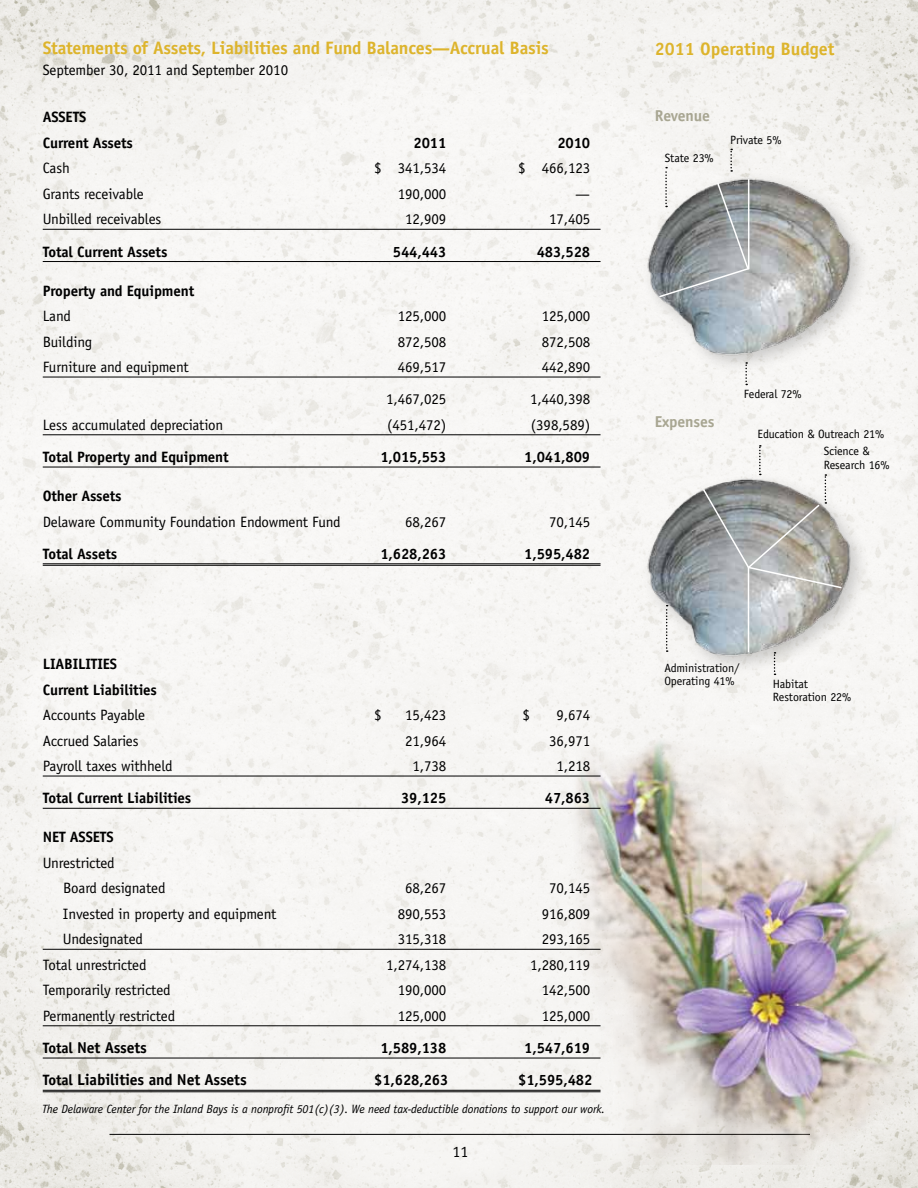
<style>
.page{position:relative;width:918px;height:1188px;background:#fff}
.page>*{position:absolute;margin:0;border:0;box-sizing:border-box;transform-origin:0 0}
.t1{font:700 18px "Officina Sans Std";letter-spacing:-.01em;color:#ddb42c}
.t2{font:700 15.75px "Officina Sans Std";letter-spacing:-.01em;color:#000}
.t3{font:700 15.75px "Officina Sans Std";letter-spacing:-.01em;color:#a8a692}
.t4{font:15.75px "Officina Sans Std";color:#000}
.t5{font:15px/25.5px "Officina Sans Std";letter-spacing:-.01em;color:#000}
.t6{font:700 15px/25.5px "Officina Sans Std";letter-spacing:-.01em;color:#000}
.t7{font:12px/13.5px "Officina Sans Std";letter-spacing:-.01em;color:#000}
.t8{font:italic 12px "Officina Sans Std";letter-spacing:-.01em;color:#000}
.s1{font-size:15px}
</style>
<div class="page">
<img style="left:0;top:0;width:918px;height:1188px">
<hr style="left:110px;top:1134px;width:700px;height:1px;background:#000">
<svg style="left:745px;top:375px;width:2px;height:10px"></svg>
<div style="left:641px;top:171px;width:230px;height:204px;background:#f6f5f3"></div>
<img style="left:640px;top:169px;width:216px;height:197px">
<svg style="left:658px;top:149px;width:93px;height:150px"></svg>
<div style="left:641px;top:471px;width:230px;height:205px;background:#000;opacity:.2"></div>
<img style="left:640px;top:470px;width:216px;height:191px">
<svg style="left:774px;top:652px;width:2px;height:9px"></svg>
<svg style="left:666px;top:605px;width:2px;height:47px"></svg>
<hr style="left:748px;top:567px;width:1px;height:85px;background:#fff">
<svg style="left:701px;top:445px;width:142px;height:144px"></svg>
<img style="left:512px;top:661px;width:406px;height:504px">
<hr style="left:43px;top:229px;width:558px;height:1px;background:#000">
<hr style="left:43px;top:261px;width:558px;height:1px;background:#000">
<hr style="left:43px;top:377px;width:558px;height:1px;background:#000">
<hr style="left:43px;top:434px;width:558px;height:1px;background:#000">
<hr style="left:43px;top:467px;width:558px;height:1px;background:#000">
<hr style="left:43px;top:563px;width:558px;height:1px;background:#000">
<hr style="left:43px;top:565px;width:558px;height:1px;background:#000">
<hr style="left:43px;top:776px;width:558px;height:1px;background:#000">
<hr style="left:43px;top:808px;width:558px;height:1px;background:#000">
<hr style="left:43px;top:949px;width:558px;height:1px;background:#000">
<hr style="left:43px;top:1025px;width:558px;height:1px;background:#000">
<hr style="left:43px;top:1058px;width:558px;height:1px;background:#000">
<hr style="left:43px;top:1090px;width:558px;height:1px;background:#000">
<hr style="left:43px;top:1091px;width:558px;height:1px;background:#000">
<p class="t1" style="left:43px;top:36px;width:508px">Statements of Assets, Liabilities and Fund Balances—Accrual Basis</p>
<p class="t5" style="left:43px;top:57px;width:247px">September 30, 2011 and September 2010</p>
<p class="t6" style="left:43px;top:104px;width:92px">Assets<br>Current Assets</p>
<p class="t6" style="left:413px;top:130px;width:34px">2011</p>
<p class="t6" style="left:557px;top:130px;width:34px">2010</p>
<p class="t5" style="left:43px;top:156px;width:29px">Cash</p>
<p class="t5" style="left:374px;top:156px;width:74px">$ 341,534</p>
<p class="t5" style="left:518px;top:156px;width:74px">$ 466,123</p>
<p class="t5" style="left:43px;top:181px;width:102px">Grants receivable</p>
<p class="t5" style="left:398px;top:181px;width:50px">190,000</p>
<p class="t5" style="left:575px;top:181px;width:16px">—</p>
<p class="t5" style="left:43px;top:207px;width:120px">Unbilled receivables</p>
<p class="t5" style="left:405px;top:207px;width:43px">12,909</p>
<p class="t5" style="left:549px;top:207px;width:43px">17,405</p>
<p class="t6" style="left:43px;top:239px;width:126px">Total Current Assets</p>
<p class="t6" style="left:393px;top:239px;width:55px">544,443</p>
<p class="t6" style="left:537px;top:239px;width:55px">483,528</p>
<p class="t6" style="left:43px;top:278px;width:153px">Property and Equipment</p>
<p class="t5" style="left:43px;top:303px;width:30px">Land</p>
<p class="t5" style="left:398px;top:303px;width:50px">125,000</p>
<p class="t5" style="left:542px;top:303px;width:50px">125,000</p>
<p class="t5" style="left:43px;top:329px;width:51px">Building</p>
<p class="t5" style="left:398px;top:329px;width:50px">872,508</p>
<p class="t5" style="left:542px;top:329px;width:50px">872,508</p>
<p class="t5" style="left:43px;top:354px;width:147px">Furniture and equipment</p>
<p class="t5" style="left:398px;top:354px;width:50px">469,517</p>
<p class="t5" style="left:542px;top:354px;width:50px">442,890</p>
<p class="t5" style="left:386px;top:387px;width:62px">1,467,025</p>
<p class="t5" style="left:530px;top:387px;width:62px">1,440,398</p>
<p class="t5" style="left:43px;top:412px;width:182px">Less accumulated depreciation</p>
<p class="t5" style="left:387px;top:412px;width:61px">(451,472)</p>
<p class="t5" style="left:531px;top:412px;width:61px">(398,589)</p>
<p class="t6" style="left:43px;top:444px;width:187px">Total Property and Equipment</p>
<p class="t6" style="left:380px;top:444px;width:68px">1,015,553</p>
<p class="t6" style="left:524px;top:444px;width:68px">1,041,809</p>
<p class="t6" style="left:43px;top:483px;width:80px">Other Assets</p>
<p class="t5" style="left:43px;top:509px;width:299px">Delaware Community Foundation Endowment Fund</p>
<p class="t5" style="left:405px;top:509px;width:43px">68,267</p>
<p class="t5" style="left:549px;top:509px;width:43px">70,145</p>
<p class="t6" style="left:43px;top:541px;width:76px">Total Assets</p>
<p class="t6" style="left:380px;top:541px;width:68px">1,628,263</p>
<p class="t6" style="left:524px;top:541px;width:68px">1,595,482</p>
<p class="t6" style="left:43px;top:651px;width:116px;text-align:center">ties<br>Current Liabilities</p>
<p class="t5" style="left:43px;top:702px;width:104px">Accounts Payable</p>
<p class="t5" style="left:374px;top:702px;width:9px">$</p>
<p class="t5" style="left:405px;top:702px;width:43px">15,423</p>
<p class="t5" style="left:523px;top:702px;width:9px">$</p>
<p class="t5" style="left:556px;top:702px;width:35px">9,674</p>
<p class="t5" style="left:43px;top:728px;width:97px">Accrued Salaries</p>
<p class="t5" style="left:405px;top:728px;width:43px">21,964</p>
<p class="t5" style="left:549px;top:728px;width:43px">36,971</p>
<p class="t5" style="left:43px;top:753px;width:131px">Payroll taxes withheld</p>
<p class="t5" style="left:413px;top:753px;width:35px">1,738</p>
<p class="t5" style="left:556px;top:753px;width:35px">1,218</p>
<p class="t6" style="left:43px;top:785px;width:150px">Total Current Liabilities</p>
<p class="t6" style="left:401px;top:785px;width:47px">39,125</p>
<p class="t6" style="left:545px;top:785px;width:47px">47,863</p>
<p class="t6" style="left:43px;top:824px;width:71px">Net Assets</p>
<p class="t5" style="left:63px;top:850px;width:104px;text-indent:-20px">Unrestricted<br>Board designated</p>
<p class="t6" style="left:43px;top:651px;width:15px">Liabili</p>
<p class="t5" style="left:405px;top:876px;width:43px">68,267</p>
<p class="t5" style="left:549px;top:876px;width:43px">70,145</p>
<p class="t5" style="left:63px;top:901px;width:215px">Invested in property and equipment</p>
<p class="t5" style="left:398px;top:901px;width:50px">890,553</p>
<p class="t5" style="left:542px;top:901px;width:50px">916,809</p>
<p class="t5" style="left:63px;top:927px;width:82px">Undesignated</p>
<p class="t5" style="left:398px;top:927px;width:50px">315,318</p>
<p class="t5" style="left:542px;top:927px;width:50px">293,165</p>
<p class="t5" style="left:43px;top:952px;width:105px">Total unrestricted</p>
<p class="t5" style="left:386px;top:952px;width:62px">1,274,138</p>
<p class="t5" style="left:530px;top:952px;width:62px">1,280,119</p>
<p class="t5" style="left:43px;top:978px;width:129px">Temporarily restricted</p>
<p class="t5" style="left:398px;top:978px;width:50px">190,000</p>
<p class="t5" style="left:542px;top:978px;width:50px">142,500</p>
<p class="t5" style="left:43px;top:1003px;width:134px">Permanently restricted</p>
<p class="t5" style="left:398px;top:1003px;width:50px">125,000</p>
<p class="t5" style="left:542px;top:1003px;width:50px">125,000</p>
<p class="t2" style="left:43px;top:1038px;width:106px"><span class="s1">Total</span> Net Assets</p>
<p class="t6" style="left:380px;top:1035px;width:68px">1,589,138</p>
<p class="t6" style="left:524px;top:1035px;width:68px">1,547,619</p>
<p class="t2" style="left:43px;top:1070px;width:205px"><span class="s1">Total</span> Liabilities and Net Assets</p>
<p class="t6" style="left:374px;top:1067px;width:76px">$1,628,263</p>
<p class="t6" style="left:518px;top:1067px;width:76px">$1,595,482</p>
<p class="t8" style="left:42px;top:1102px;width:565px">The Delaware Center for the Inland Bays is a nonprofit 501(c)(3). We need tax-deductible donations to support our work.</p>
<p class="t4" style="left:453px;top:1143px;width:17px">11</p>
<p class="t1" style="left:655px;top:38px;width:181px">2011 Operating Budget</p>
<p class="t3" style="left:655px;top:106px;width:57px">Revenue</p>
<p class="t7" style="left:665px;top:151px;width:50px">State 23%</p>
<p class="t7" style="left:730px;top:133px;width:53px">Private 5%</p>
<p class="t3" style="left:655px;top:412px;width:61px">Expenses</p>
<p class="t7" style="left:744px;top:387px;width:59px">Federal 72%</p>
<p class="t7" style="left:758px;top:428px;width:128px">Education &amp; Outreach 21%</p>
<p class="t7" style="left:824px;top:444px;width:67px">Science &amp;<br>Research 16%</p>
<p class="t7" style="left:664px;top:661px;width:77px">Administration/<br>Operating 41%</p>
<p class="t7" style="left:773px;top:677px;width:80px">Habitat<br>Restoration 22%</p>
</div>
